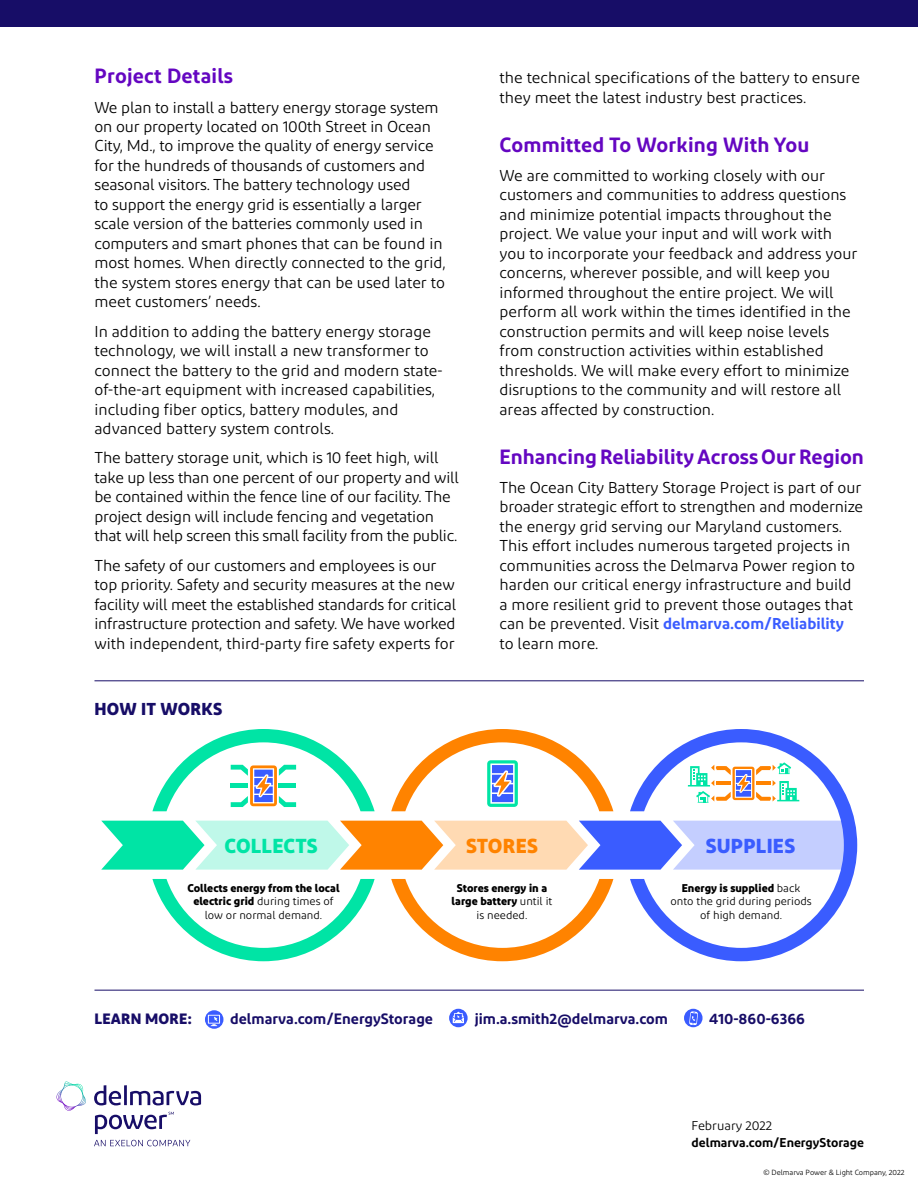
<style>
.page{position:relative;width:918px;height:1188px;background:#fff}
.page>*{position:absolute;margin:0;border:0;box-sizing:border-box;transform-origin:0 0}
.t1{font:600 20.7px "Diodrum";color:#6406c1}
.t2{font:700 20.25px "Diodrum";letter-spacing:.01em;color:#00e4a5}
.t3{font:700 20.25px "Diodrum";letter-spacing:.01em;color:#3a5cff}
.t4{font:700 20.25px "Diodrum";letter-spacing:.01em;color:#ff8300}
.t5{font:700 17.25px "Diodrum";letter-spacing:.01em;color:#170d67}
.t6{font:15.75px/19.5px "Diodrum";color:#000}
.t7{font:600 15px "Diodrum";color:#170d67}
.t8{font:700 15px "Diodrum";letter-spacing:.01em;color:#170d67}
.t9{font:600 12.75px "Diodrum";color:#000}
.t10{font:12.75px "Diodrum";color:#000}
.t11{font:700 11.25px/13.5px "Diodrum";color:#000;text-align:center}
.t12{font:11.25px/13.5px "Diodrum";color:#000;text-align:center}
.t13{font:7.5px "Diodrum";letter-spacing:-.005em;color:#000}
.s1{font-weight:600;color:#3a5cff}
.s2{font-weight:400}
.s3{font-weight:700}
</style>
<div class="page">
<div style="left:0;top:0;width:918px;height:27px;background:#170d67"></div>
<hr style="left:94px;top:990px;width:770px;height:1px;background:#170d67">
<svg style="left:205px;top:1010px;width:18px;height:19px"></svg>
<svg style="left:208px;top:1015px;width:12px;height:11px"></svg>
<svg style="left:449px;top:1009px;width:19px;height:18px"></svg>
<svg style="left:453px;top:1012px;width:11px;height:11px"></svg>
<div style="left:684px;top:1009px;width:19px;height:18px;background:#3a5cff;border-radius:50%"></div>
<svg style="left:689px;top:1011px;width:9px;height:14px"></svg>
<hr style="left:94px;top:680px;width:770px;height:1px;background:#170d67">
<svg style="left:94px;top:1085px;width:107px;height:61px"></svg>
<svg style="left:56px;top:1082px;width:30px;height:29px"></svg>
<svg style="left:101px;top:821px;width:529px;height:49px;background:#b8d0b1"></svg>
<svg style="left:152px;top:879px;width:223px;height:82px"></svg>
<svg style="left:630px;top:729px;width:227px;height:232px"></svg>
<svg style="left:391px;top:879px;width:222px;height:82px"></svg>
<svg style="left:391px;top:729px;width:222px;height:82px"></svg>
<svg style="left:152px;top:729px;width:223px;height:82px"></svg>
<svg style="left:688px;top:762px;width:111px;height:41px"></svg>
<h2 class="t1" style="left:94px;top:63px;width:140px">Project Details</h2>
<p class="t6" style="left:94px;top:97px;width:353px">We plan to install a battery energy storage system on our property located on 100th Street in Ocean City, Md., to improve the quality of energy service for the hundreds of thousands of customers and seasonal visitors. The battery technology used<br>to support the energy grid is essentially a larger scale version of the batteries commonly used in computers and smart phones that can be found in most homes. When directly connected to the grid, the system stores energy that can be used later to meet customers’ needs.</p>
<p class="t6" style="left:94px;top:321px;width:350px">In addition to adding the battery energy storage technology, we will install a new transformer to connect the battery to the grid and modern state&shy;of-the-art equipment with increased capabilities, including fiber optics, battery modules, and advanced battery system controls.</p>
<p class="t6" style="left:94px;top:448px;width:366px">The battery storage unit, which is 10 feet high, will take up less than one percent of our property and will be contained within the fence line of our facility. The project design will include fencing and vegetation that will help screen this small facility from the public.</p>
<p class="t6" style="left:94px;top:555px;width:363px">The safety of our customers and employees is our top priority. Safety and security measures at the new facility will meet the established standards for critical infrastructure protection and safety. We have worked with independent, third-party fire safety experts for</p>
<h2 class="t5" style="left:94px;top:697px;width:129px">HOW IT WORKS</h2>
<p class="t6" style="left:499px;top:68px;width:362px">the technical specifications of the battery to ensure they meet the latest industry best practices.</p>
<h2 class="t1" style="left:500px;top:131px;width:311px">Committed To Working With You</h2>
<p class="t6" style="left:500px;top:165px;width:359px">We are committed to working closely with our customers and communities to address questions and minimize potential impacts throughout the project. We value your input and will work with you to incorporate your feedback and address your concerns, wherever possible, and will keep you informed throughout the entire project. We will perform all work within the times identified in the construction permits and will keep noise levels from construction activities within established thresholds. We will make every effort to minimize disruptions to the community and will restore all areas affected by construction.</p>
<h2 class="t1" style="left:500px;top:443px;width:366px">Enhancing Reliability Across Our Region</h2>
<p class="t6" style="left:500px;top:477px;width:365px">The Ocean City Battery Storage Project is part of our broader strategic effort to strengthen and modernize the energy grid serving our Maryland customers.<br>This effort includes numerous targeted projects in communities across the Delmarva Power region to harden our critical energy infrastructure and build a more resilient grid to prevent those outages that can be prevented. Visit <span class="s1">delmarva.com/Reliability<br></span>to learn more.</p>
<p class="t2" style="left:225px;top:832px;width:95px">COLLECTS</p>
<p class="t11" style="left:187px;top:881px;width:154px">Collects energy from the local electric grid <span class="s2">during times of low or normal demand.</span></p>
<p class="t4" style="left:466px;top:832px;width:73px">STORES</p>
<p class="t11" style="left:452px;top:881px;width:102px">Stores energy in a large battery <span class="s2">until it is needed.</span></p>
<p class="t3" style="left:706px;top:832px;width:91px">SUPPLIES</p>
<p class="t12" style="left:671px;top:881px;width:143px"><span class="s3">Energy is supplied</span> back onto the grid during periods of high demand.</p>
<p class="t8" style="left:94px;top:1009px;width:99px">LEARN MORE:</p>
<p class="t7" style="left:230px;top:1009px;width:204px">delmarva.com/EnergyStorage</p>
<p class="t7" style="left:475px;top:1009px;width:195px">jim.a.smith2@delmarva.com</p>
<p class="t7" style="left:709px;top:1009px;width:97px">410-860-6366</p>
<p class="t10" style="left:692px;top:1118px;width:82px">February 2022</p>
<p class="t9" style="left:692px;top:1134px;width:174px">delmarva.com/EnergyStorage</p>
<p class="t13" style="left:764px;top:1167px;width:142px">© Delmarva Power &amp; Light Company, 2022</p>
</div>
